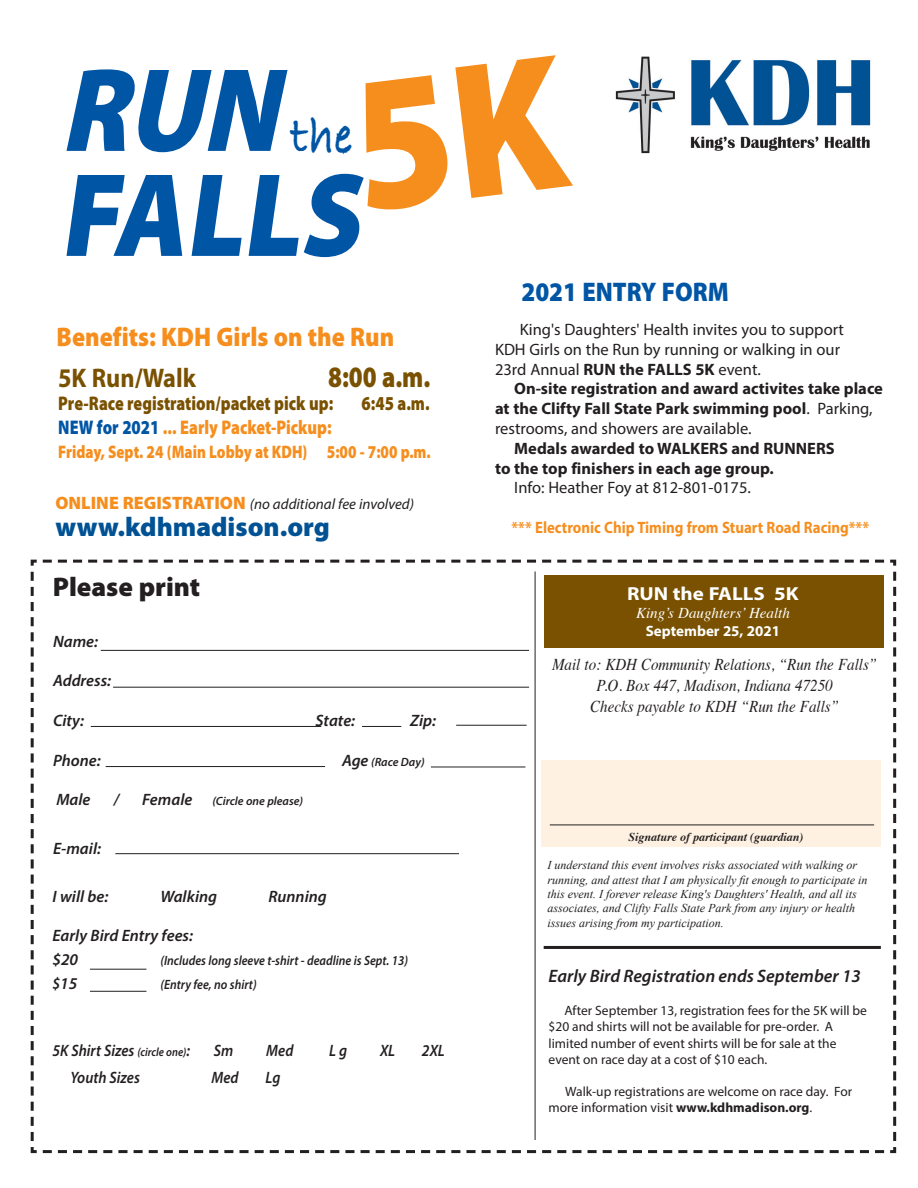
<style>
.page{position:relative;width:918px;height:1188px;background:#fff}
.page>*{position:absolute;margin:0;border:0;box-sizing:border-box;transform-origin:0 0}
.t1{font:900 120px "Myriad Pro";color:#0155a5;scale:.9 1}
.t2{font:italic 900 120px "Myriad Pro";color:#0155a5;scale:.9 1}
.t3{font:700 54px "Bradley Hand ITCTT";color:#0155a5;scale:.9 1}
.t4{font:900 29.7px "Myriad Pro";color:#795100;scale:.82 1}
.t5{font:900 27px "Myriad Pro";color:#f68e1e;scale:.9 1}
.t6{font:900 27px "Myriad Pro";color:#005294}
.t7{font:900 27px "Myriad Pro";color:#0155a5;scale:.9 1}
.t8{font:900 27px "Myriad Pro";color:#231f20}
.t9{font:700 27px "Myriad Pro";color:#795100;scale:.9 1}
.t10{font:900 19.8px "Myriad Pro";color:#795100;scale:.82 1}
.t11{font:900 19.8px "Myriad Pro";color:#f68e1e;scale:.82 1}
.t12{font:700 18.9px "Myriad Pro";color:#fff;scale:1.11 1}
.t13{font:900 18.15px "Myriad Pro";color:#f68e1e;scale:.82 1}
.t14{font:italic 600 18px "Myriad Pro";color:#231f20}
.t15{font:16.5px "Myriad Pro";color:#231f20}
.t16{font:700 16.5px/19.8px "Myriad Pro";color:#231f20}
.t17{font:italic 16.5px "Times";color:#231f20;scale:.91 1}
.t18{font:italic 600 16.5px "Myriad Pro";color:#231f20}
.t19{font:italic 600 16.5px "Myriad Pro";color:#231f20;scale:.9 1}
.t20{font:700 16.5px "Myriad Pro";color:#f68e1e;scale:.9 1}
.t21{font:italic 15px "Myriad Pro";color:#231f20}
.t22{font:italic 15px "Times";color:#fff}
.t23{font:700 15px "Myriad Pro";color:#fff}
.t24{font:13.5px/16.2px "Myriad Pro";color:#231f20}
.t25{font:italic 600 13.5px "Myriad Pro";color:#231f20;scale:.9 1}
.t26{font:italic 12px/14.4px "Times New Roman";color:#231f20}
.t27{font:italic 600 12px "Myriad Pro";color:#231f20}
.t28{font:italic 700 12px "Times";color:#231f20}
.s1{color:#0155a5}
.s2{font-weight:900;font-style:normal;font-size:18px;color:#f68e1e}
.s3{font-size:16.5px}
.s4{font-size:12px}
.s5{font-weight:700}
.s6{font-weight:400}
</style>
<div class="page">
<svg style="left:30px;top:559px;width:867px;height:595px"></svg>
<div style="left:541px;top:760px;width:339px;height:87px;background:#fef1e2"></div>
<div style="left:544px;top:575px;width:340px;height:73px;background:#795100"></div>
<div style="left:52px;top:633px;width:439px;height:231px;background:#fff"></div>
<div style="left:51px;top:575px;width:219px;height:36px;background:#fff"></div>
<hr style="left:101px;top:650px;width:428px;height:1px;background:#231f20">
<hr style="left:91px;top:726px;width:230px;height:1px;background:#231f20">
<hr style="left:362px;top:726px;width:39px;height:1px;background:#231f20">
<hr style="left:456px;top:725px;width:71px;height:1px;background:#231f20">
<hr style="left:106px;top:766px;width:219px;height:1px;background:#231f20">
<hr style="left:431px;top:767px;width:94px;height:1px;background:#231f20">
<hr style="left:113px;top:687px;width:416px;height:1px;background:#231f20">
<hr style="left:90px;top:969px;width:56px;height:1px;background:#231f20">
<hr style="left:90px;top:991px;width:56px;height:1px;background:#231f20">
<hr style="left:535px;top:572px;width:1px;height:568px;background:#231f20">
<hr style="left:550px;top:825px;width:324px;height:1px;background:#231f20">
<hr style="left:544px;top:946px;width:337px;height:3px;background:#231f20">
<hr style="left:115px;top:853px;width:344px;height:1px;background:#231f20">
<img style="left:615px;top:56px;width:256px;height:98px">
<p class="t2" style="left:60px;top:42px;width:276px">RUN</p>
<p class="t3" style="left:291px;top:95px;width:70px">the</p>
<p class="t1" style="left:60px;top:147px;width:356px">FALLS</p>
<p class="t5" style="left:57px;top:321px;width:377px">Benefits: KDH Girls on the Run</p>
<p class="t9" style="left:58px;top:360px;width:155px">5K Run/Walk</p>
<p class="t4" style="left:328px;top:360px;width:126px">8:00 a.m.</p>
<p class="t10" style="left:58px;top:392px;width:337px">Pre-Race registration/packet pick up:</p>
<p class="t10" style="left:362px;top:392px;width:85px">6:45 a.m.</p>
<p class="t11" style="left:58px;top:416px;width:335px"><span class="s1">NEW for 2021</span> ... Early Packet-Pickup:</p>
<p class="t13" style="left:58px;top:442px;width:456px">Friday, Sept. 24 (Main Lobby at KDH) 5:00 - 7:00 p.m.</p>
<p class="t21" style="left:56px;top:494px;width:360px"><span class="s2">ONLINE REGISTRATION</span> (no additional fee involved)</p>
<p class="t6" style="left:56px;top:511px;width:276px">www.kdhmadison.org</p>
<p class="t8" style="left:53px;top:572px;width:149px">Please print</p>
<p class="t18" style="left:53px;top:631px;width:47px">Name:</p>
<p class="t18" style="left:53px;top:670px;width:60px">Address:</p>
<p class="t18" style="left:53px;top:710px;width:33px">City:</p>
<p class="t18" style="left:315px;top:710px;width:41px">State:</p>
<p class="t18" style="left:410px;top:710px;width:27px">Zip:</p>
<p class="t18" style="left:53px;top:750px;width:49px">Phone:</p>
<p class="t27" style="left:342px;top:754px;width:84px"><span class="s3">Age</span> (Race Day)</p>
<p class="t18" style="left:56px;top:789px;width:36px">Male</p>
<p class="t18" style="left:114px;top:789px;width:7px">/</p>
<p class="t27" style="left:142px;top:794px;width:162px"><span class="s3">Female</span> (Circle one please)</p>
<p class="t18" style="left:53px;top:838px;width:50px">E-mail:</p>
<p class="t18" style="left:52px;top:886px;width:57px">I will be:</p>
<p class="t18" style="left:160px;top:886px;width:58px">Walking</p>
<p class="t18" style="left:268px;top:886px;width:60px">Running</p>
<p class="t18" style="left:52px;top:925px;width:142px">Early Bird Entry fees:</p>
<p class="t18" style="left:52px;top:949px;width:27px">$20</p>
<p class="t25" style="left:160px;top:952px;width:277px">(Includes long sleeve t-shirt - deadline is Sept. 13)</p>
<p class="t19" style="left:52px;top:973px;width:29px">$15</p>
<p class="t25" style="left:160px;top:976px;width:108px">(Entry fee, no shirt)</p>
<p class="t19" style="left:52px;top:1040px;width:154px">5K Shirt Sizes <span class="s4">(circle one)</span>:</p>
<p class="t19" style="left:214px;top:1040px;width:23px">Sm</p>
<p class="t19" style="left:266px;top:1040px;width:32px">Med</p>
<p class="t19" style="left:329px;top:1040px;width:21px">L g</p>
<p class="t19" style="left:380px;top:1040px;width:18px">XL</p>
<p class="t19" style="left:422px;top:1040px;width:27px">2XL</p>
<p class="t19" style="left:70px;top:1067px;width:79px">Youth Sizes</p>
<p class="t19" style="left:212px;top:1067px;width:32px">Med</p>
<p class="t19" style="left:266px;top:1067px;width:18px">Lg</p>
<p class="t7" style="left:521px;top:277px;width:232px">2021 ENTRY FORM</p>
<p class="t15" style="left:520px;top:319px;width:326px">King's Daughters' Health invites you to support</p>
<p class="t15" style="left:495px;top:339px;width:347px">KDH Girls on the Run by running or walking in our</p>
<p class="t15" style="left:495px;top:359px;width:267px">23rd Annual <span class="s5">RUN the FALLS 5K</span> event.</p>
<p class="t16" style="left:495px;top:378px;width:389px;text-indent:19px">On-site registration and award activites take place at the Clifty Fall State Park swimming pool<span class="s6">. Parking,</span></p>
<p class="t15" style="left:495px;top:418px;width:258px">restrooms, and showers are available.</p>
<p class="t16" style="left:514px;top:438px;width:322px">Medals awarded to WALKERS and RUNNERS</p>
<p class="t16" style="left:495px;top:458px;width:280px">to the top finishers in each age group.</p>
<p class="t15" style="left:514px;top:478px;width:238px">Info: Heather Foy at 812-801-0175.</p>
<p class="t20" style="left:512px;top:517px;width:399px">*** Electronic Chip Timing from Stuart Road Racing***</p>
<p class="t12" style="left:627px;top:582px;width:156px">RUN the FALLS 5K</p>
<p class="t22" style="left:636px;top:600px;width:155px">King’s Daughters’ Health</p>
<p class="t23" style="left:646px;top:622px;width:136px">September 25, 2021</p>
<p class="t17" style="left:552px;top:650px;width:359px">Mail to: KDH Community Relations, “Run the Falls”</p>
<p class="t17" style="left:597px;top:671px;width:261px">P.O. Box 447, Madison, Indiana 47250</p>
<p class="t17" style="left:590px;top:692px;width:275px">Checks payable to KDH “Run the Falls”</p>
<p class="t28" style="left:628px;top:826px;width:177px">Signature of participant (guardian)</p>
<p class="t26" style="left:547px;top:858px;width:322px">I understand this event involves risks associated with walking or running, and attest that I am physically fit enough to participate in this event. I forever release King's Daughters' Health, and all its</p>
<p class="t26" style="left:547px;top:901px;width:309px">associates, and Clifty Falls State Park from any injury or health issues arising from my participation.</p>
<p class="t14" style="left:549px;top:965px;width:314px">Early Bird Registration ends September 13</p>
<p class="t24" style="left:549px;top:1002px;width:320px;text-indent:16px">After September 13, registration fees for the 5K will be $20 and shirts will not be available for pre-order. A</p>
<p class="t24" style="left:549px;top:1035px;width:289px">limited number of event shirts will be for sale at the</p>
<p class="t24" style="left:549px;top:1051px;width:220px">event on race day at a cost of $10 each.</p>
<p class="t24" style="left:549px;top:1083px;width:305px;text-indent:17px">Walk-up registrations are welcome on race day. For more information visit <span class="s5">www.kdhmadison.org</span>.</p>
</div>
